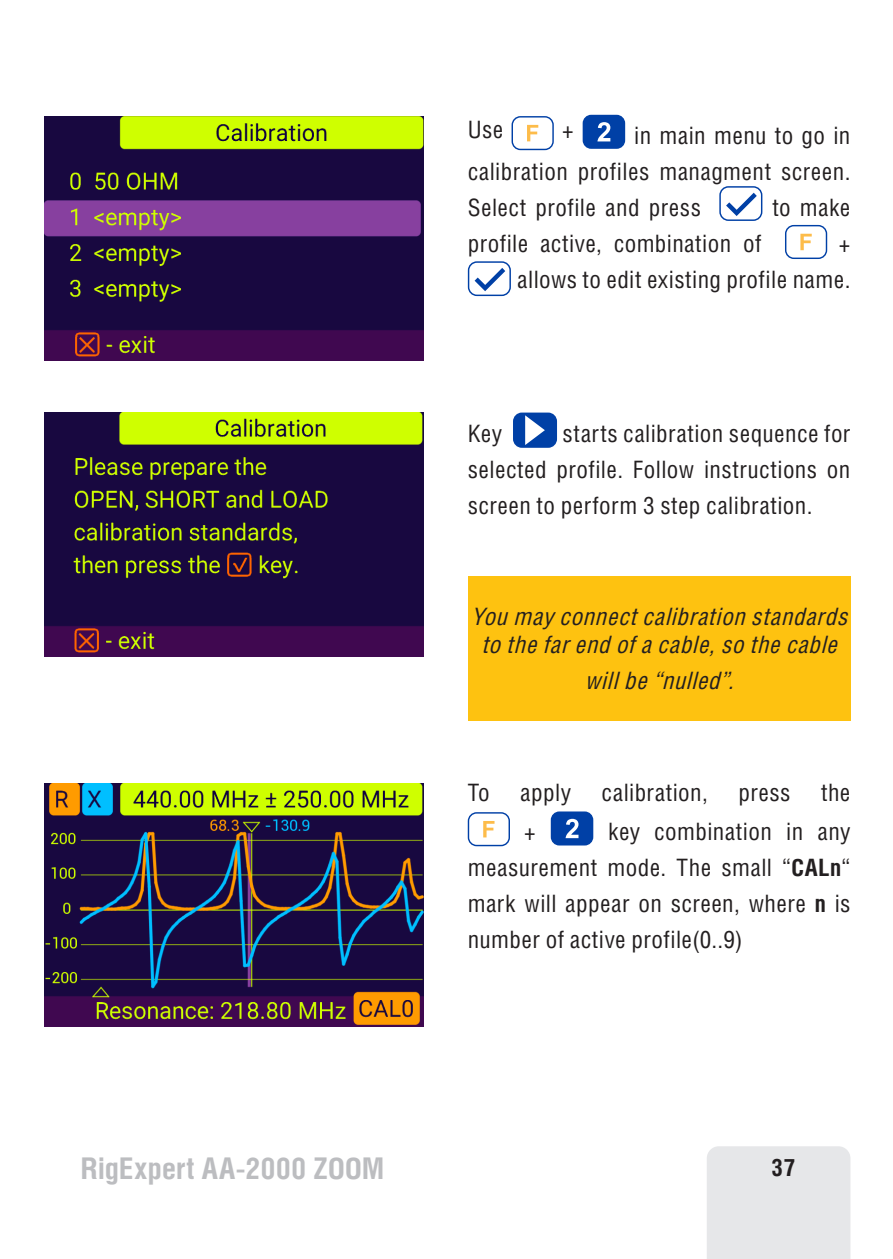
<style>
.page{position:relative;width:893px;height:1259px;background:#fff}
.page>*{position:absolute;margin:0;border:0;box-sizing:border-box;transform-origin:0 0}
.t1{font:700 30px "Helios Cond";letter-spacing:.01em;color:#bcbdc0}
.t2{font:24px/36px "Helios Cond";letter-spacing:.02em;color:#231f20;text-align:justify}
.t3{font:italic 24px/28.8px "Helios Cond";color:#231f20;text-align:center}
.t4{font:700 24px "Helios Cond";color:#231f20}
.s1{font-weight:700}
</style>
<div class="page">
<div style="left:513px;top:412px;width:44px;height:36px;background:#0040a6;border-radius:9px"></div>
<svg style="left:525px;top:415px;width:20px;height:30px"></svg>
<div style="left:468px;top:576px;width:382px;height:144px;background:#fec210"></div>
<div style="left:468px;top:812px;width:42px;height:34px;border:1px solid #0040a6;border-radius:8px"></div>
<svg style="left:483px;top:821px;width:11px;height:16px"></svg>
<div style="left:551px;top:811px;width:42px;height:34px;background:#0040a6;border-radius:9px"></div>
<svg style="left:566px;top:819px;width:12px;height:19px"></svg>
<div style="left:512px;top:116px;width:42px;height:34px;border:1px solid #0040a6;border-radius:8px"></div>
<svg style="left:527px;top:125px;width:11px;height:16px"></svg>
<div style="left:583px;top:115px;width:42px;height:34px;background:#0040a6;border-radius:9px"></div>
<svg style="left:597px;top:122px;width:13px;height:19px"></svg>
<div style="left:719px;top:186px;width:43px;height:35px;border:1px solid #0040a6;border-radius:8px"></div>
<svg style="left:726px;top:193px;width:31px;height:23px"></svg>
<div style="left:785px;top:225px;width:42px;height:34px;border:1px solid #0040a6;border-radius:8px"></div>
<svg style="left:800px;top:234px;width:12px;height:16px"></svg>
<div style="left:468px;top:261px;width:43px;height:35px;border:1px solid #0040a6;border-radius:8px"></div>
<svg style="left:475px;top:268px;width:30px;height:23px"></svg>
<div style="left:707px;top:1146px;width:143px;height:113px;background:#e6e7e9"></div>
<img style="left:44px;top:117px;width:380px;height:243px">
<img style="left:44px;top:412px;width:380px;height:244px">
<img style="left:44px;top:783px;width:380px;height:243px">
<p class="t1" style="left:81px;top:1150px;width:305px">RigExpert AA-2000 ZOOM</p>
<p class="t2" style="left:468px;top:111px;width:37px">Use</p>
<p class="t2" style="left:562px;top:111px;width:13px">+</p>
<p class="t2" style="left:468px;top:117px;width:384px;text-indent:166px">in main menu to go in calibration profiles managment screen.<br>Select profile and press</p>
<p class="t2" style="left:772px;top:189px;width:80px">to make</p>
<p class="t2" style="left:468px;top:225px;width:295px">profile active, combination of</p>
<p class="t2" style="left:517px;top:225px;width:335px;text-align:right">+<br>allows to edit existing profile name.</p>
<p class="t2" style="left:468px;top:415px;width:384px;text-indent:95px">starts calibration sequence for selected profile. Follow instructions on screen to perform 3 step calibration.</p>
<p class="t2" style="left:468px;top:415px;width:36px">Key</p>
<p class="t3" style="left:471px;top:601px;width:384px">Youmayconnectcalibrationstandards tothefarendofacable,sothecable</p>
<p class="t3" style="left:585px;top:666px;width:157px">willbe“nulled”.</p>
<p class="t2" style="left:468px;top:774px;width:24px">To</p>
<p class="t2" style="left:520px;top:774px;width:52px">apply</p>
<p class="t2" style="left:602px;top:774px;width:108px">calibration,</p>
<p class="t2" style="left:738px;top:774px;width:54px">press</p>
<p class="t2" style="left:821px;top:774px;width:31px">the</p>
<p class="t2" style="left:524px;top:813px;width:13px">+</p>
<p class="t2" style="left:468px;top:813px;width:384px;text-indent:141px">key combination in any measurement mode. The small “<span class="s1">CALn</span>“ mark will appear on screen, where <span class="s1">n</span> is number of active profile(0..9)</p>
<p class="t4" style="left:771px;top:1153px;width:25px">37</p>
</div>
